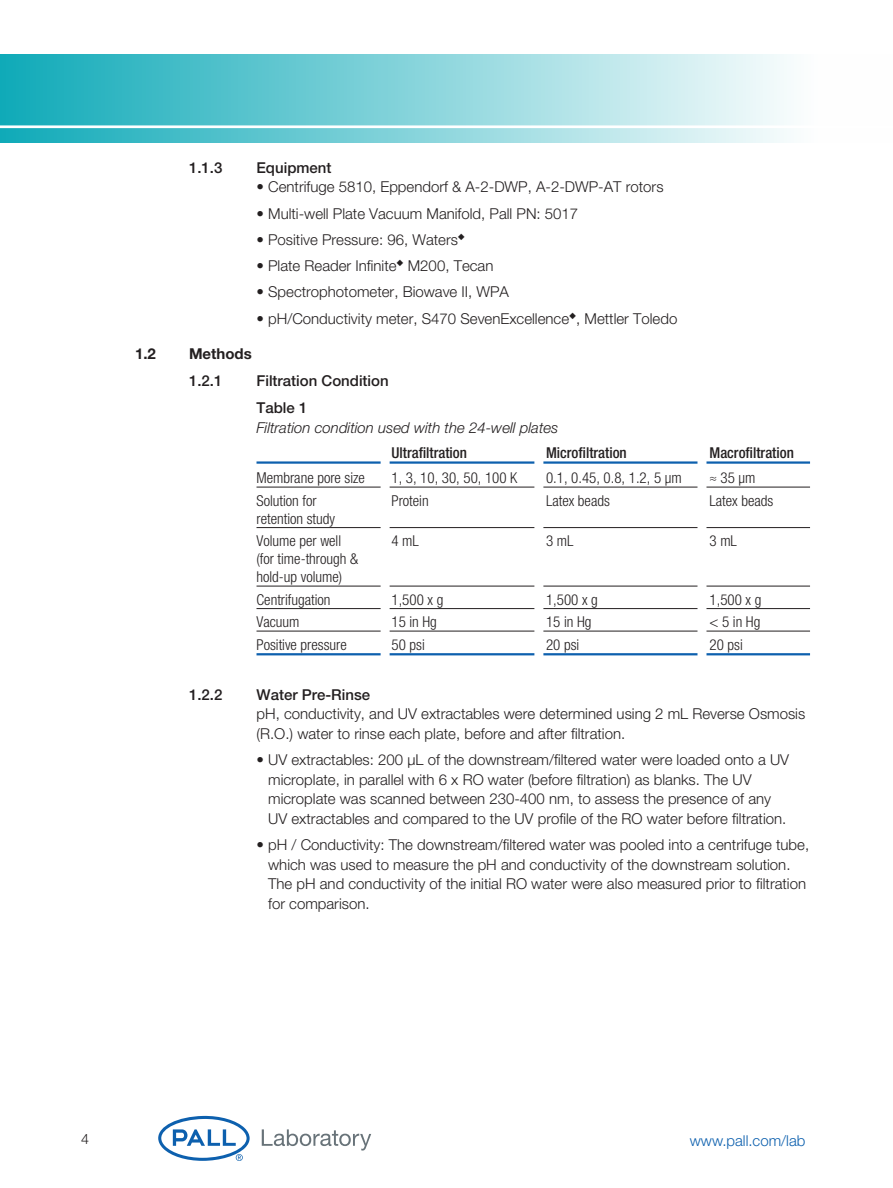
<style>
.page{position:relative;width:893px;height:1188px;background:#fff}
.page>*{position:absolute;margin:0;border:0;box-sizing:border-box;transform-origin:0 0}
.Level_3_Body_Text{font:300 15px/19.5px "Helvetica Neue LT Std";color:#231f20}
.Level_3_Chart_Copy{font:300 condensed 15px/18px "Helvetica Neue LT Std";color:#231f20}
.Level_3_Subhead_Sgl{font:500 15px "Helvetica Neue LT Std";color:#231f20}
.Level_3_Chart_Head_R{font:500 condensed 15px "Helvetica Neue LT Std";color:#231f20}
.Level_3_Fig_Tab_Titl{font:italic 300 15px "Helvetica Neue LT Std";color:#231f20}
.t1{font:300 15px "Helvetica Neue LT Std";color:#0d60ae}
.Level_2_Subhead_Doub{font:700 15px "Helvetica Neue LT Std";color:#231f20}
.Level_3_Fig_Tab_Num{font:500 15px "Helvetica Neue LT Std";color:#231f20}
.t2{font:300 14.25px "Helvetica Neue LT Std";color:#231f20}
</style>
<div class="page">
<svg style="left:158px;top:1116px;width:92px;height:45px"></svg>
<svg style="left:262px;top:1129px;width:109px;height:22px"></svg>
<div style="left:0;top:54px;width:893px;height:88px;background:linear-gradient(to right,#11abb9,#fff)"></div>
<hr style="left:0;top:125px;width:893px;height:3px;background:#fff">
<hr style="left:256px;top:461px;width:554px;height:3px;background:#0d60ae">
<hr style="left:256px;top:487px;width:554px;height:1px;background:#231f20">
<hr style="left:256px;top:527px;width:554px;height:1px;background:#231f20">
<hr style="left:256px;top:586px;width:554px;height:1px;background:#231f20">
<hr style="left:256px;top:608px;width:554px;height:1px;background:#231f20">
<hr style="left:256px;top:631px;width:554px;height:1px;background:#231f20">
<hr style="left:256px;top:653px;width:554px;height:2px;background:#0d60ae">
<div style="left:381px;top:451px;width:9px;height:211px;background:#fff"></div>
<div style="left:534px;top:451px;width:9px;height:211px;background:#fff"></div>
<div style="left:697px;top:451px;width:9px;height:211px;background:#fff"></div>
<p class="Level_3_Subhead_Sgl" style="left:189px;top:158px;width:35px">1.1.3</p>
<p class="Level_3_Subhead_Sgl" style="left:256px;top:158px;width:76px">Equipment</p>
<p class="Level_3_Body_Text" style="left:256px;top:177px;width:409px">• Centrifuge 5810, Eppendorf &amp; A-2-DWP, A-2-DWP-AT rotors</p>
<p class="Level_3_Body_Text" style="left:256px;top:203px;width:323px">• Multi-well Plate Vacuum Manifold, Pall PN: 5017</p>
<p class="Level_3_Body_Text" style="left:256px;top:229px;width:210px">• Positive Pressure: 96, Waters◆</p>
<p class="Level_3_Body_Text" style="left:256px;top:256px;width:238px">• Plate Reader Infinite◆ M200, Tecan</p>
<p class="Level_3_Body_Text" style="left:256px;top:282px;width:254px">• Spectrophotometer, Biowave II, WPA</p>
<p class="Level_3_Body_Text" style="left:256px;top:308px;width:422px">• pH/Conductivity meter, S470 SevenExcellence◆, Mettler Toledo</p>
<p class="Level_2_Subhead_Doub" style="left:135px;top:344px;width:22px">1.2</p>
<p class="Level_2_Subhead_Doub" style="left:189px;top:344px;width:64px">Methods</p>
<p class="Level_3_Subhead_Sgl" style="left:189px;top:372px;width:35px">1.2.1</p>
<p class="Level_3_Subhead_Sgl" style="left:256px;top:372px;width:134px">Filtration Condition</p>
<p class="Level_3_Fig_Tab_Num" style="left:256px;top:399px;width:52px">Table 1</p>
<p class="Level_3_Fig_Tab_Titl" style="left:256px;top:418px;width:303px">Filtration condition used with the 24-well plates</p>
<p class="Level_3_Chart_Head_R" style="left:392px;top:444px;width:77px">Ultrafiltration</p>
<p class="Level_3_Chart_Head_R" style="left:546px;top:444px;width:82px">Microfiltration</p>
<p class="Level_3_Chart_Head_R" style="left:710px;top:444px;width:86px">Macrofiltration</p>
<p class="Level_3_Chart_Copy" style="left:256px;top:469px;width:110px">Membrane pore size</p>
<p class="Level_3_Chart_Copy" style="left:392px;top:469px;width:127px">1, 3, 10, 30, 50, 100 K</p>
<p class="Level_3_Chart_Copy" style="left:546px;top:469px;width:137px">0.1, 0.45, 0.8, 1.2, 5 μm</p>
<p class="Level_3_Chart_Copy" style="left:710px;top:469px;width:48px">≈ 35 μm</p>
<p class="Level_3_Chart_Copy" style="left:256px;top:492px;width:62px">Solution for</p>
<p class="Level_3_Chart_Copy" style="left:392px;top:492px;width:39px">Protein</p>
<p class="Level_3_Chart_Copy" style="left:546px;top:492px;width:65px">Latex beads</p>
<p class="Level_3_Chart_Copy" style="left:710px;top:492px;width:65px">Latex beads</p>
<p class="Level_3_Chart_Copy" style="left:256px;top:510px;width:80px">retention study</p>
<p class="Level_3_Chart_Copy" style="left:256px;top:532px;width:86px">Volume per well</p>
<p class="Level_3_Chart_Copy" style="left:392px;top:532px;width:29px">4 mL</p>
<p class="Level_3_Chart_Copy" style="left:546px;top:532px;width:29px">3 mL</p>
<p class="Level_3_Chart_Copy" style="left:710px;top:532px;width:29px">3 mL</p>
<p class="Level_3_Chart_Copy" style="left:256px;top:550px;width:103px">(for time-through &amp; hold-up volume)</p>
<p class="Level_3_Chart_Copy" style="left:256px;top:591px;width:76px">Centrifugation</p>
<p class="Level_3_Chart_Copy" style="left:392px;top:591px;width:53px">1,500 x g</p>
<p class="Level_3_Chart_Copy" style="left:546px;top:591px;width:53px">1,500 x g</p>
<p class="Level_3_Chart_Copy" style="left:710px;top:591px;width:53px">1,500 x g</p>
<p class="Level_3_Chart_Copy" style="left:256px;top:613px;width:45px">Vacuum</p>
<p class="Level_3_Chart_Copy" style="left:392px;top:613px;width:47px">15 in Hg</p>
<p class="Level_3_Chart_Copy" style="left:546px;top:613px;width:47px">15 in Hg</p>
<p class="Level_3_Chart_Copy" style="left:710px;top:613px;width:52px">&lt; 5 in Hg</p>
<p class="Level_3_Chart_Copy" style="left:256px;top:636px;width:92px">Positive pressure</p>
<p class="Level_3_Chart_Copy" style="left:392px;top:636px;width:35px">50 psi</p>
<p class="Level_3_Chart_Copy" style="left:546px;top:636px;width:35px">20 psi</p>
<p class="Level_3_Chart_Copy" style="left:710px;top:636px;width:35px">20 psi</p>
<p class="Level_3_Subhead_Sgl" style="left:189px;top:686px;width:35px">1.2.2</p>
<p class="Level_3_Subhead_Sgl" style="left:256px;top:686px;width:115px">Water Pre-Rinse</p>
<p class="Level_3_Body_Text" style="left:256px;top:704px;width:550px">pH, conductivity, and UV extractables were determined using 2 mL Reverse Osmosis (R.O.) water to rinse each plate, before and after filtration.</p>
<p class="Level_3_Body_Text" style="left:268px;top:750px;width:522px;text-indent:-12px">• UV extractables: 200 µL of the downstream/filtered water were loaded onto a UV microplate, in parallel with 6 x RO water (before filtration) as blanks. The UV microplate was scanned between 230-400 nm, to assess the presence of any UV extractables and compared to the UV profile of the RO water before filtration.</p>
<p class="Level_3_Body_Text" style="left:268px;top:835px;width:542px;text-indent:-12px">• pH / Conductivity: The downstream/filtered water was pooled into a centrifuge tube, which was used to measure the pH and conductivity of the downstream solution.<br>The pH and conductivity of the initial RO water were also measured prior to filtration for comparison.</p>
<p class="t2" style="left:81px;top:1131px;width:9px">4</p>
<p class="t1" style="left:690px;top:1132px;width:117px">www.pall.com/lab</p>
</div>
